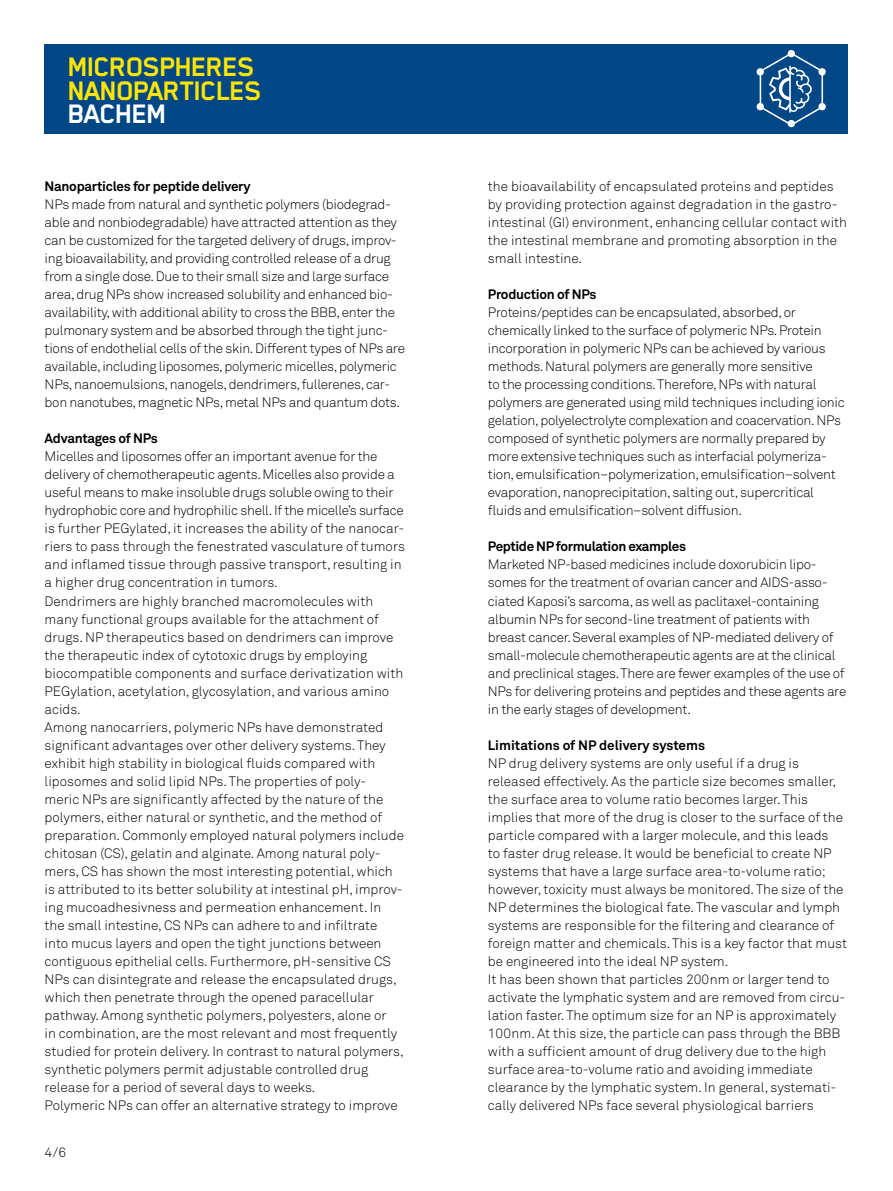
<style>
.page{position:relative;width:893px;height:1191px;background:#fff}
.page>*{position:absolute;margin:0;border:0;box-sizing:border-box;transform-origin:0 0}
.t1{font:700 30.9px/23.2px "Blender Pro";letter-spacing:-.04em;color:#ffe600}
.t2{font:700 30.9px "Blender Pro";letter-spacing:-.04em;color:#fff}
.t3{font:300 13.5px/18px "Akkurat Bachem Pro";letter-spacing:-.005em;color:#000}
.t4{font:700 13.5px "Akkurat Bachem Pro";letter-spacing:-.02em;color:#000}
.t5{font:700 13.5px "Akkurat Bachem Pro";color:#000}
</style>
<div class="page">
<div style="left:45px;top:45px;width:803px;height:89px;background:#004785"></div>
<svg style="left:756px;top:50px;width:70px;height:77px"></svg>
<h1 class="t1" style="left:68px;top:55px;width:196px">MICROSPHERES<br>NANOPARTICLES</h1>
<h1 class="t2" style="left:68px;top:97px;width:101px">BACHEM</h1>
<p class="t4" style="left:45px;top:178px;width:207px">Nanoparticles for peptide delivery</p>
<p class="t3" style="left:45px;top:196px;width:362px">NPs made from natural and synthetic polymers (biodegrad&shy;able and nonbiodegradable) have attracted attention as they can be customized for the targeted delivery of drugs, improv&shy;ing bioavailability, and providing controlled release of a drug from a single dose. Due to their small size and large surface area, drug NPs show increased solubility and enhanced bio&shy;availability, with additional ability to cross the BBB, enter the pulmonary system and be absorbed through the tight junc&shy;tions of endothelial cells of the skin. Different types of NPs are available, including liposomes, polymeric micelles, polymeric NPs, nanoemulsions, nanogels, dendrimers, fullerenes, car&shy;bon nanotubes, magnetic NPs, metal NPs and quantum dots.</p>
<p class="t4" style="left:45px;top:430px;width:115px">Advantages of NPs</p>
<p class="t3" style="left:45px;top:448px;width:362px">Micelles and liposomes offer an important avenue for the delivery of chemotherapeutic agents. Micelles also provide a useful means to make insoluble drugs soluble owing to their hydrophobic core and hydrophilic shell. If the micelle’s surface is further PEGylated, it increases the ability of the nanocar&shy;riers to pass through the fenestrated vasculature of tumors and inflamed tissue through passive transport, resulting in a higher drug concentration in tumors.<br>Dendrimers are highly branched macromolecules with many functional groups available for the attachment of drugs. NP therapeutics based on dendrimers can improve the therapeutic index of cytotoxic drugs by employing biocompatible components and surface derivatization with PEGylation, acetylation, glycosylation, and various amino acids.<br>Among nanocarriers, polymeric NPs have demonstrated significant advantages over other delivery systems. They exhibit high stability in biological fluids compared with liposomes and solid lipid NPs. The properties of poly-<br>meric NPs are significantly affected by the nature of the polymers, either natural or synthetic, and the method of preparation. Commonly employed natural polymers include chitosan (CS), gelatin and alginate. Among natural poly&shy;mers, CS has shown the most interesting potential, which is attributed to its better solubility at intestinal pH, improv&shy;ing mucoadhesivness and permeation enhancement. In<br>the small intestine, CS NPs can adhere to and infiltrate<br>into mucus layers and open the tight junctions between contiguous epithelial cells. Furthermore, pH-sensitive CS NPs can disintegrate and release the encapsulated drugs, which then penetrate through the opened paracellular pathway. Among synthetic polymers, polyesters, alone or<br>in combination, are the most relevant and most frequently studied for protein delivery. In contrast to natural polymers, synthetic polymers permit adjustable controlled drug release for a period of several days to weeks.<br>Polymeric NPs can offer an alternative strategy to improve</p>
<p class="t3" style="left:45px;top:1143px;width:23px">4/6</p>
<p class="t3" style="left:488px;top:178px;width:361px">the bioavailability of encapsulated proteins and peptides by providing protection against degradation in the gastro&shy;intestinal (GI) environment, enhancing cellular contact with the intestinal membrane and promoting absorption in the small intestine.</p>
<p class="t4" style="left:488px;top:286px;width:110px">Production of NPs</p>
<p class="t3" style="left:488px;top:304px;width:358px">Proteins/peptides can be encapsulated, absorbed, or chemically linked to the surface of polymeric NPs. Protein incorporation in polymeric NPs can be achieved by various methods. Natural polymers are generally more sensitive<br>to the processing conditions. Therefore, NPs with natural polymers are generated using mild techniques including ionic gelation, polyelectrolyte complexation and coacervation. NPs composed of synthetic polymers are normally prepared by more extensive techniques such as interfacial polymeriza&shy;tion, emulsification–polymerization, emulsification–solvent evaporation, nanoprecipitation, salting out, supercritical fluids and emulsification–solvent diffusion.</p>
<p class="t4" style="left:488px;top:538px;width:200px">Peptide NP formulation examples</p>
<p class="t3" style="left:488px;top:556px;width:360px">Marketed NP-based medicines include doxorubicin lipo&shy;somes for the treatment of ovarian cancer and AIDS-asso&shy;ciated Kaposi’s sarcoma, as well as paclitaxel-containing albumin NPs for second-line treatment of patients with breast cancer. Several examples of NP-mediated delivery of small-molecule chemotherapeutic agents are at the clinical and preclinical stages. There are fewer examples of the use of NPs for delivering proteins and peptides and these agents are in the early stages of development.</p>
<p class="t5" style="left:488px;top:736px;width:219px">Limitations of NP delivery systems</p>
<p class="t3" style="left:488px;top:754px;width:361px">NP drug delivery systems are only useful if a drug is released effectively. As the particle size becomes smaller, the surface area to volume ratio becomes larger. This implies that more of the drug is closer to the surface of the particle compared with a larger molecule, and this leads<br>to faster drug release. It would be beneficial to create NP systems that have a large surface area-to-volume ratio; however, toxicity must always be monitored. The size of the NP determines the biological fate. The vascular and lymph systems are responsible for the filtering and clearance of foreign matter and chemicals. This is a key factor that must be engineered into the ideal NP system.<br>It has been shown that particles 200nm or larger tend to activate the lymphatic system and are removed from circu&shy;lation faster. The optimum size for an NP is approximately 100nm. At this size, the particle can pass through the BBB with a sufficient amount of drug delivery due to the high surface area-to-volume ratio and avoiding immediate clearance by the lymphatic system. In general, systemati&shy;cally delivered NPs face several physiological barriers</p>
</div>
